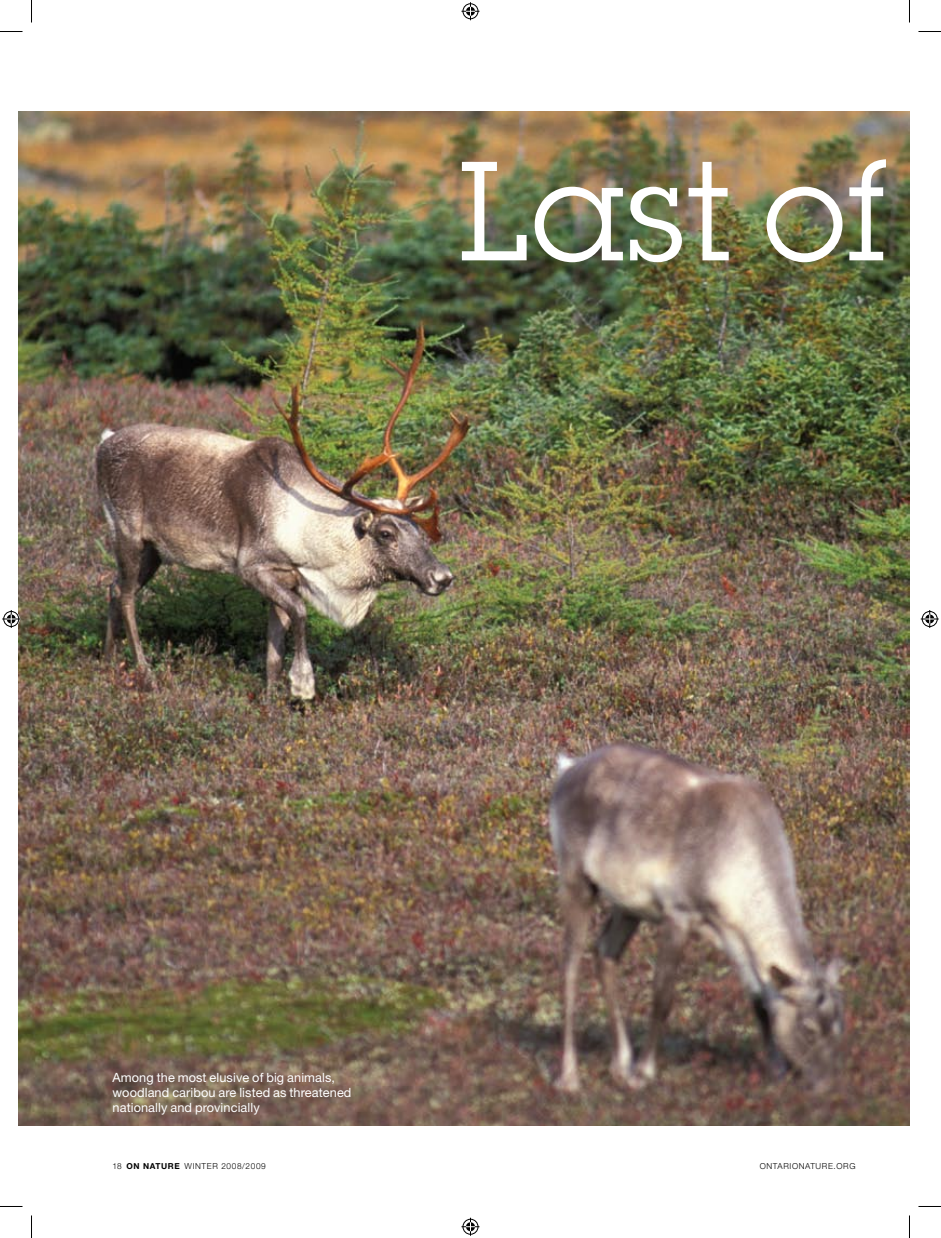
<style>
.page{position:relative;width:941px;height:1238px;background:#fff}
.page>*{position:absolute;margin:0;border:0;box-sizing:border-box;transform-origin:0 0}
.t1{font:137.85px "Lubalin Graph";letter-spacing:.02em;color:#fff}
.t2{font:12.75px/15px "Helvetica Neue";letter-spacing:.005em;color:#fff}
.t3{font:300 8.25px "Helvetica Neue";letter-spacing:.075em;color:#000}
.s1{font-weight:700}
</style>
<div class="page">
<img style="left:18px;top:111px;width:891px;height:1014px">
<svg style="left:0;top:31px;width:22px;height:1px"></svg>
<svg style="left:918px;top:31px;width:22px;height:1px"></svg>
<svg style="left:0;top:1206px;width:22px;height:1px"></svg>
<svg style="left:918px;top:1206px;width:22px;height:1px"></svg>
<svg style="left:31px;top:0;width:1px;height:22px"></svg>
<svg style="left:31px;top:1215px;width:1px;height:23px"></svg>
<svg style="left:909px;top:0;width:1px;height:22px"></svg>
<svg style="left:909px;top:1215px;width:1px;height:23px"></svg>
<svg style="left:461px;top:2px;width:18px;height:18px"></svg>
<svg style="left:461px;top:1217px;width:18px;height:18px"></svg>
<svg style="left:2px;top:610px;width:18px;height:18px"></svg>
<svg style="left:920px;top:610px;width:18px;height:18px"></svg>
<h1 class="t1" style="left:458px;top:125px;width:431px">Last of</h1>
<p class="t2" style="left:112px;top:1069px;width:240px">Among the most elusive of big animals, woodland caribou are listed as threatened nationally and provincially</p>
<p class="t3" style="left:112px;top:1161px;width:155px">18 <span class="s1">ON NATURE</span> WINTER 2008/2009</p>
<p class="t3" style="left:759px;top:1161px;width:97px">ONTARIONATURE.ORG</p>
</div>
